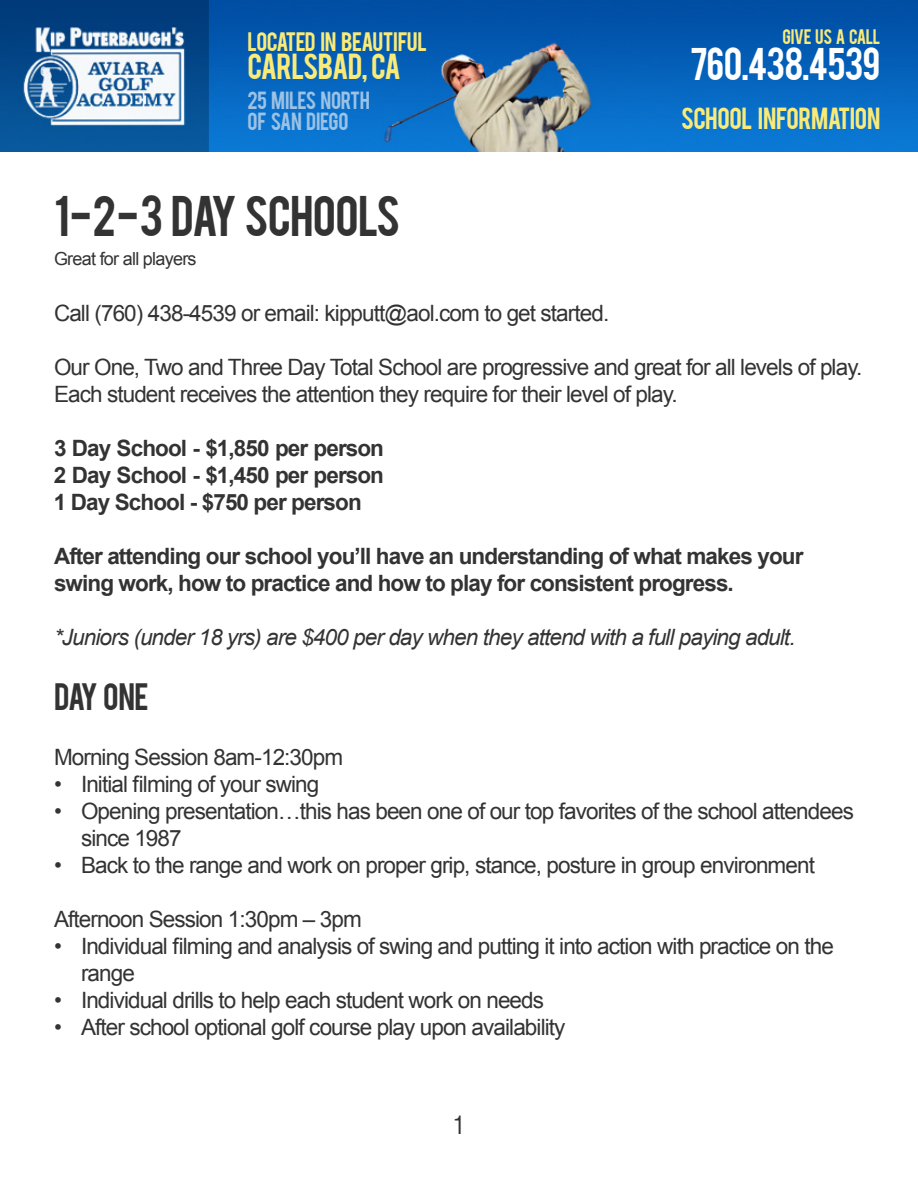
<style>
.page{position:relative;width:918px;height:1188px;background:#fff}
.page>*{position:absolute;margin:0;border:0;box-sizing:border-box;transform-origin:0 0}
.t1{font:45px "Bebas";letter-spacing:-.025em;color:#323332}
.t2{font:36px "Bebas";letter-spacing:-.025em;color:#fff}
.t3{font:30px "Bebas";letter-spacing:-.025em;color:#323332}
.t4{font:28.5px "Bebas";letter-spacing:-.03em;color:#faeb78}
.t5{font:24px "Bebas";letter-spacing:-.015em;color:#faeb78}
.t6{font:condensed 24px "Swiss 721 BT";color:#323332}
.t7{font:22.5px/27px "Arial";letter-spacing:-.04em;color:#323332}
.t8{font:700 22.5px/27px "Arial";letter-spacing:-.04em;color:#323332;text-align:justify}
.t9{font:italic 22.5px "Arial";letter-spacing:-.04em;color:#323332}
.t10{font:21px "Bebas";letter-spacing:-.025em;color:#faeb78}
.t11{font:19.5px "Bebas";letter-spacing:-.02em;color:#9cc2e5}
.t12{font:18px "Arial";letter-spacing:-.04em;color:#323332}
.t13{font:16.5px "Bebas";letter-spacing:-.02em;color:#faeb78}
</style>
<div class="page">
<img style="left:0;top:0;width:918px;height:152px">
<p class="t10" style="left:248px;top:26px;width:181px">LOCATED IN BEAUTIFUL</p>
<p class="t4" style="left:248px;top:46px;width:155px">CARLSBAD, CA</p>
<p class="t11" style="left:248px;top:86px;width:124px">25 MILES NORTH</p>
<p class="t11" style="left:248px;top:107px;width:102px">OF SAN DIEGO</p>
<p class="t13" style="left:783px;top:25px;width:99px">GIVE US A CALL</p>
<p class="t2" style="left:690px;top:38px;width:192px">760.438.4539</p>
<p class="t5" style="left:681px;top:101px;width:201px">SCHOOL INFORMATION</p>
<p class="t1" style="left:54px;top:183px;width:348px">1 - 2 - 3 DAY SCHOOLS</p>
<p class="t12" style="left:54px;top:247px;width:144px">Great for all players</p>
<p class="t7" style="left:54px;top:300px;width:557px">Call (760) 438-4539 or email: kipputt@aol.com to get started.</p>
<p class="t7" style="left:54px;top:354px;width:810px">Our One, Two and Three Day Total School are progressive and great for all levels of play.<br>Each student receives the attention they require for their level of play.</p>
<p class="t8" style="left:54px;top:435px;width:332px">3 Day School - $1,850 per person 2 Day School - $1,450 per person 1 Day School - $750 per person</p>
<p class="t8" style="left:54px;top:543px;width:751px">After attending our school you’ll have an understanding of what makes your swing work, how to practice and how to play for consistent progress.</p>
<p class="t9" style="left:54px;top:622px;width:743px">*Juniors (under 18 yrs) are $400 per day when they attend with a full paying adult.</p>
<p class="t3" style="left:54px;top:674px;width:96px">DAY ONE</p>
<p class="t7" style="left:54px;top:744px;width:291px">Morning Session 8am-12:30pm</p>
<p class="t7" style="left:54px;top:771px;width:267px">• Initial filming of your swing</p>
<p class="t7" style="left:81px;top:798px;width:774px;text-indent:-27px">• Opening presentation…this has been one of our top favorites of the school attendees since 1987</p>
<p class="t7" style="left:54px;top:852px;width:762px">• Back to the range and work on proper grip, stance, posture in group environment</p>
<p class="t7" style="left:54px;top:906px;width:309px">Afternoon Session 1:30pm – 3pm</p>
<p class="t7" style="left:81px;top:933px;width:754px;text-indent:-27px">• Individual filming and analysis of swing and putting it into action with practice on the range</p>
<p class="t7" style="left:54px;top:987px;width:492px">• Individual drills to help each student work on needs</p>
<p class="t7" style="left:54px;top:1014px;width:513px">• After school optional golf course play upon availability</p>
<p class="t6" style="left:453px;top:1111px;width:13px">1</p>
</div>
